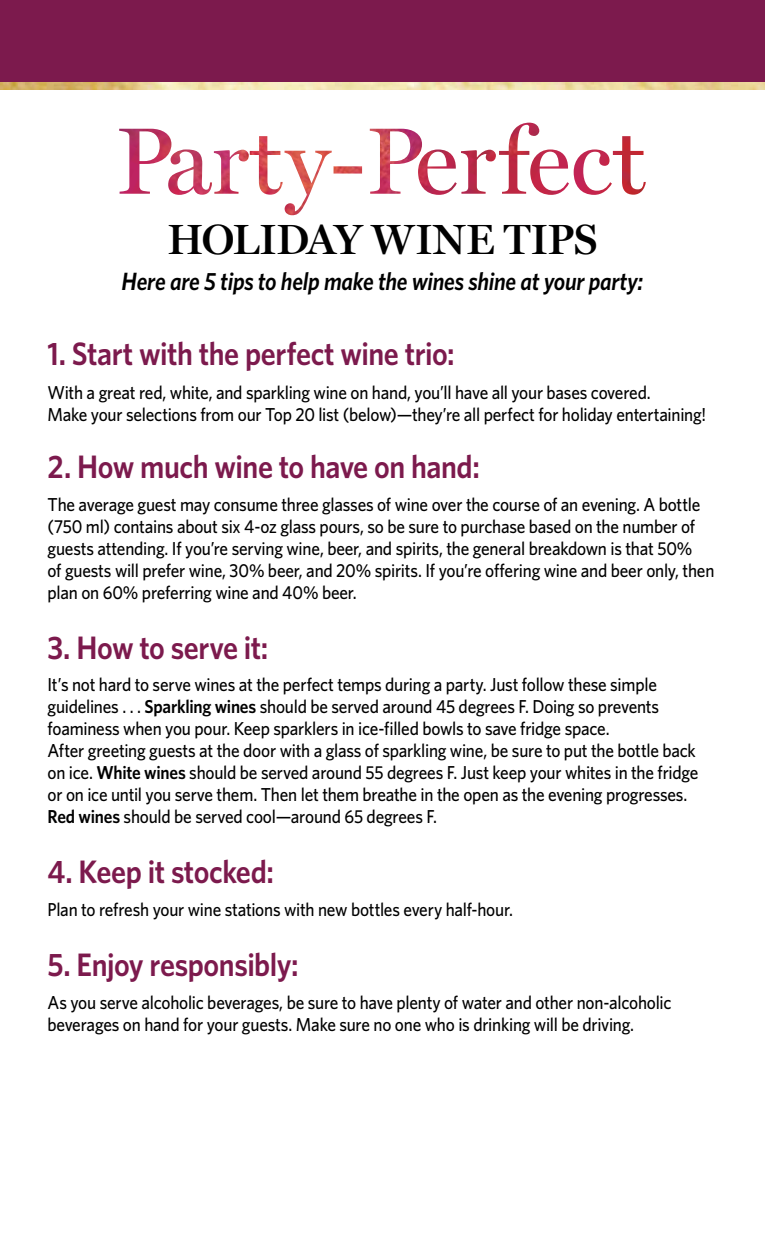
<style>
.page{position:relative;width:765px;height:1260px;background:#fff}
.page>*{position:absolute;margin:0;border:0;box-sizing:border-box;transform-origin:0 0}
.t1{font:600 42.5px "Miller Display";letter-spacing:-.01em;color:#000}
.t2{font:600 32.5px "Whitney";letter-spacing:-.015em;color:#7c1a4d;scale:.92 1}
.t3{font:italic 600 25px "Whitney";letter-spacing:-.01em;color:#000;scale:.92 1}
.t4{font:500 18.75px/22px "Whitney";letter-spacing:-.015em;color:#000;scale:.92 1}
.s1{font-weight:600}
</style>
<div class="page">
<div style="left:0;top:0;width:765px;height:83px;background:#7c1a4d"></div>
<img style="left:0;top:83px;width:765px;height:7px">
<img style="left:119px;top:123px;width:527px;height:72px">
<h1 class="t1" style="left:167px;top:215px;width:432px">HOLIDAY WINE TIPS</h1>
<h3 class="t3" style="left:122px;top:265px;width:569px">Here are 5 tips to help make the wines shine at your party:</h3>
<h2 class="t2" style="left:48px;top:332px;width:444px">1. Start with the perfect wine trio:</h2>
<p class="t4" style="left:48px;top:381px;width:717px">With a great red, white, and sparkling wine on hand, you’ll have all your bases covered.<br>Make your selections from our Top 20 list (below)—they’re all perfect for holiday entertaining!</p>
<h2 class="t2" style="left:48px;top:445px;width:472px">2. How much wine to have on hand:</h2>
<p class="t4" style="left:48px;top:493px;width:727px">The average guest may consume three glasses of wine over the course of an evening. A bottle (750 ml) contains about six 4-oz glass pours, so be sure to purchase based on the number of guests attending. If you’re serving wine, beer, and spirits, the general breakdown is that 50%<br>of guests will prefer wine, 30% beer, and 20% spirits. If you’re offering wine and beer only, then plan on 60% preferring wine and 40% beer.</p>
<h2 class="t2" style="left:48px;top:626px;width:242px">3. How to serve it:</h2>
<p class="t4" style="left:48px;top:673px;width:709px">It’s not hard to serve wines at the perfect temps during a party. Just follow these simple guidelines . . . <span class="s1">Sparkling wines</span> should be served around 45 degrees F. Doing so prevents foaminess when you pour. Keep sparklers in ice-filled bowls to save fridge space.<br>After greeting guests at the door with a glass of sparkling wine, be sure to put the bottle back on ice. <span class="s1">White wines</span> should be served around 55 degrees F. Just keep your whites in the fridge or on ice until you serve them. Then let them breathe in the open as the evening progresses.<br><span class="s1">Red wines</span> should be served cool—around 65 degrees F.</p>
<h2 class="t2" style="left:48px;top:850px;width:248px">4. Keep it stocked:</h2>
<p class="t4" style="left:48px;top:899px;width:507px">Plan to refresh your wine stations with new bottles every half-hour.</p>
<h2 class="t2" style="left:48px;top:943px;width:275px">5. Enjoy responsibly:</h2>
<p class="t4" style="left:48px;top:991px;width:680px">As you serve alcoholic beverages, be sure to have plenty of water and other non-alcoholic beverages on hand for your guests. Make sure no one who is drinking will be driving.</p>
</div>
